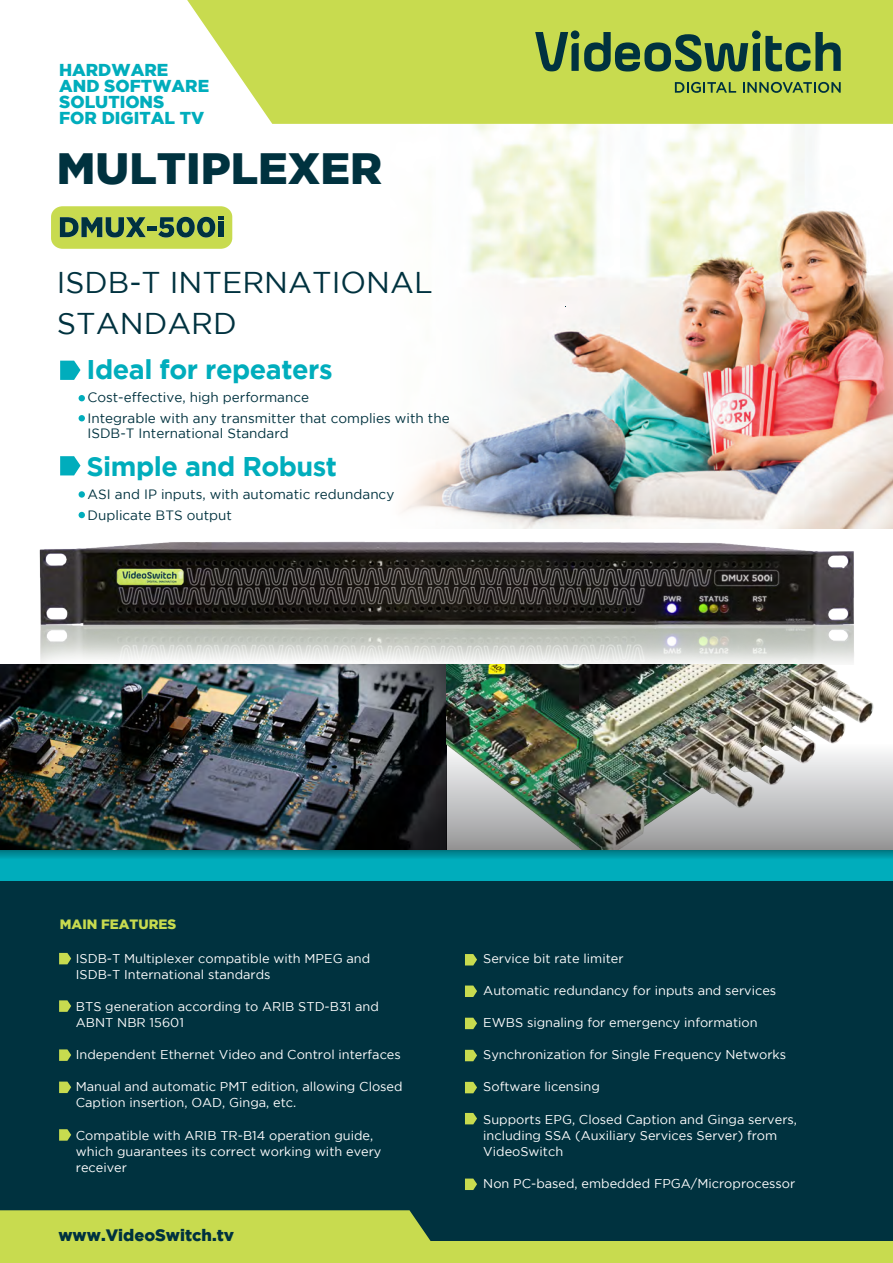
<style>
.page{position:relative;width:893px;height:1263px;background:#fff}
.page>*{position:absolute;margin:0;border:0;box-sizing:border-box;transform-origin:0 0}
.t1{font:900 43.8px "Gotham";color:#00323f}
.t2{font:30px/41.1px "Gotham";color:#00323f}
.t3{font:700 27px "Gotham";letter-spacing:-.02em;color:#00adbc}
.t4{font:900 17.25px/16px "Gotham";color:#00adbc}
.t5{font:900 16.5px "Gotham";color:#00323f}
.t6{font:13.5px/21px "Gotham";color:#00323f}
.t7{font:900 13.5px "Gotham";color:#c8db4f}
.t8{font:12.75px/16px "Gotham";color:#fff}
</style>
<div class="page">
<img style="left:27px;top:511px;width:837px;height:154px">
<div style="left:0;top:665px;width:893px;height:597px;background:#00323f"></div>
<img style="left:536px;top:124px;width:356px;height:404px">
<svg style="left:374px;top:124px;width:162px;height:404px"></svg>
<div style="left:0;top:1241px;width:893px;height:21px;background:#c8db4f"></div>
<div style="left:2px;top:124px;width:374px;height:385px;background:#fff"></div>
<div style="left:0;top:849px;width:893px;height:31px;background:#00adbc"></div>
<svg style="left:187px;top:0;width:706px;height:124px;background:#cbdd5b"></svg>
<div style="left:0;top:1210px;width:431px;height:31px;background:#c8db4f"></div>
<svg style="left:0;top:849px;width:893px;height:9px;background:#098591"></svg>
<svg style="left:752px;top:30px;width:9px;height:9px"></svg>
<svg style="left:535px;top:32px;width:306px;height:40px;background:#719148"></svg>
<svg style="left:675px;top:82px;width:61px;height:11px"></svg>
<svg style="left:743px;top:82px;width:98px;height:11px"></svg>
<img style="left:0;top:665px;width:447px;height:184px">
<img style="left:447px;top:665px;width:446px;height:78px">
<img style="left:447px;top:743px;width:446px;height:106px">
<svg style="left:60px;top:456px;width:20px;height:19px"></svg>
<svg style="left:60px;top:361px;width:20px;height:19px"></svg>
<svg style="left:59px;top:953px;width:12px;height:11px"></svg>
<svg style="left:59px;top:1000px;width:12px;height:12px"></svg>
<svg style="left:59px;top:1049px;width:12px;height:12px"></svg>
<svg style="left:59px;top:1081px;width:12px;height:12px"></svg>
<svg style="left:59px;top:1129px;width:12px;height:12px"></svg>
<svg style="left:465px;top:954px;width:12px;height:11px"></svg>
<svg style="left:465px;top:985px;width:12px;height:12px"></svg>
<svg style="left:465px;top:1018px;width:12px;height:11px"></svg>
<svg style="left:465px;top:1050px;width:12px;height:11px"></svg>
<svg style="left:465px;top:1082px;width:12px;height:11px"></svg>
<svg style="left:79px;top:395px;width:6px;height:6px"></svg>
<svg style="left:79px;top:415px;width:6px;height:6px"></svg>
<div style="left:79px;top:491px;width:6px;height:7px;background:#00adbc;border-radius:50%"></div>
<svg style="left:51px;top:206px;width:181px;height:43px;background:#99b351"></svg>
<svg style="left:465px;top:1113px;width:12px;height:11px"></svg>
<svg style="left:79px;top:512px;width:6px;height:6px"></svg>
<svg style="left:465px;top:1178px;width:12px;height:12px"></svg>
<h3 class="t4" style="left:59px;top:61px;width:152px">HARDWARE<br>AND SOFTWARE<br>SOLUTIONS<br>FOR DIGITAL TV</h3>
<h1 class="t1" style="left:57px;top:143px;width:327px">MULTIPLEXER</h1>
<h2 class="t2" style="left:57px;top:261px;width:377px">ISDB-T INTERNATIONAL<br>STANDARD</h2>
<h3 class="t3" style="left:86px;top:354px;width:248px">Ideal for repeaters</h3>
<p class="t6" style="left:87px;top:387px;width:364px">Cost-effective, high performance<br>Integrable with any transmitter that complies with the</p>
<p class="t6" style="left:87px;top:423px;width:203px">ISDB-T International Standard</p>
<h3 class="t3" style="left:86px;top:450px;width:252px">Simple and Robust</h3>
<p class="t6" style="left:88px;top:483px;width:308px">ASI and IP inputs, with automatic redundancy<br>Duplicate BTS output</p>
<p class="t7" style="left:60px;top:917px;width:118px">MAIN FEATURES</p>
<p class="t8" style="left:76px;top:950px;width:296px">ISDB-T Multiplexer compatible with MPEG and<br>ISDB-T International standards</p>
<p class="t8" style="left:76px;top:999px;width:305px">BTS generation according to ARIB STD-B31 and<br>ABNT NBR 15601</p>
<p class="t8" style="left:76px;top:1047px;width:326px">Independent Ethernet Video and Control interfaces</p>
<p class="t8" style="left:76px;top:1079px;width:328px">Manual and automatic PMT edition, allowing Closed<br>Caption insertion, OAD, Ginga, etc.</p>
<p class="t8" style="left:76px;top:1127px;width:307px">Compatible with ARIB TR-B14 operation guide, which guarantees its correct working with every receiver</p>
<p class="t5" style="left:58px;top:1225px;width:177px">www.VideoSwitch.tv</p>
<p class="t8" style="left:483px;top:950px;width:142px">Service bit rate limiter</p>
<p class="t8" style="left:483px;top:983px;width:295px">Automatic redundancy for inputs and services</p>
<p class="t8" style="left:483px;top:1015px;width:276px">EWBS signaling for emergency information</p>
<p class="t8" style="left:483px;top:1047px;width:304px">Synchronization for Single Frequency Networks</p>
<p class="t8" style="left:483px;top:1079px;width:118px">Software licensing</p>
<p class="t8" style="left:483px;top:1111px;width:315px">Supports EPG, Closed Caption and Ginga servers, including SSA (Auxiliary Services Server) from<br>VideoSwitch</p>
<p class="t8" style="left:483px;top:1175px;width:314px">Non PC-based, embedded FPGA/Microprocessor</p>
</div>
